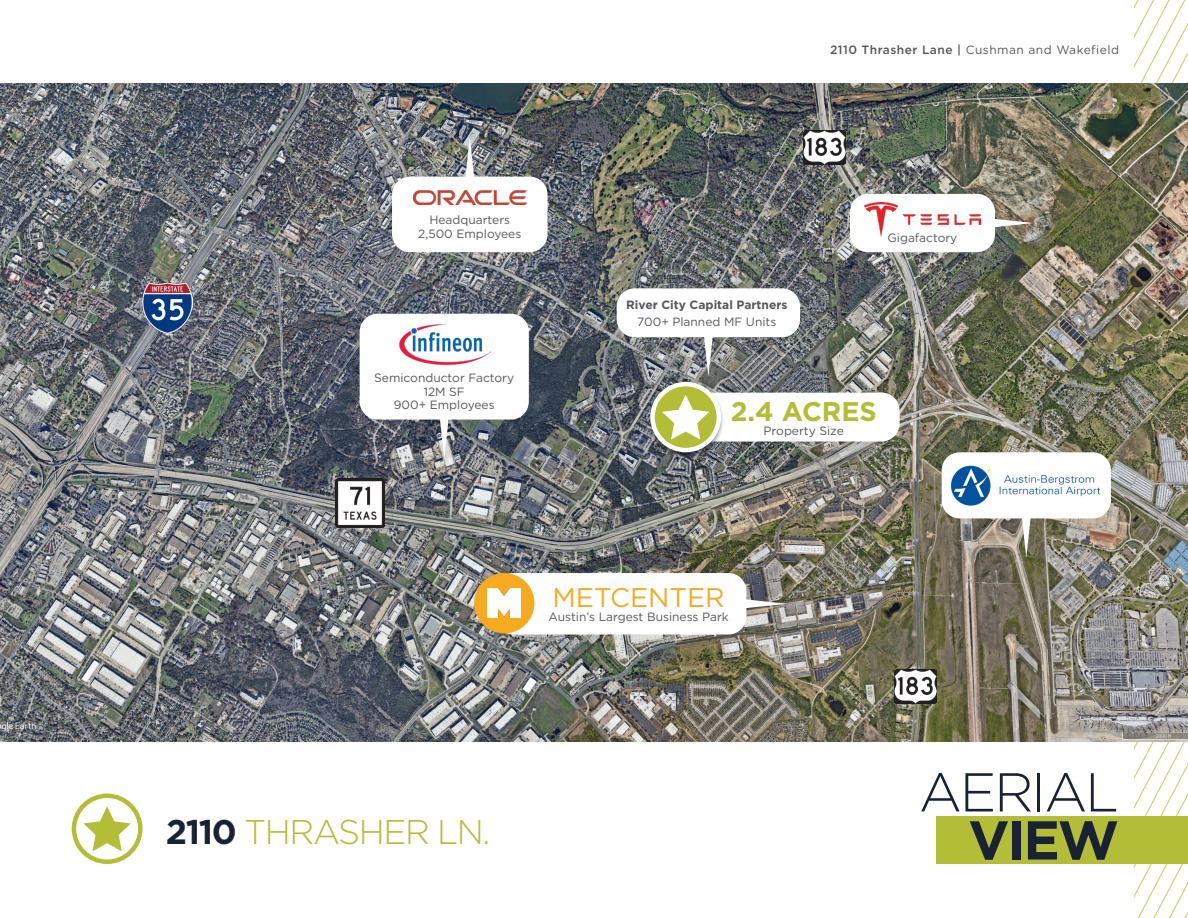
<style>
.page{position:relative;width:1188px;height:918px;background:#fff}
.page>*{position:absolute;margin:0;border:0;box-sizing:border-box;transform-origin:0 0}
.t1{font:300 54.6px "Gotham";letter-spacing:-.04em;color:#192234}
.t2{font:700 54.6px "Gotham";color:#192234}
.t3{font:300 34.2px "Gotham";letter-spacing:-.04em;color:#b3bd35}
.t4{font:27px "Gotham";color:#f7ab21}
.t5{font:700 27px "Gotham";color:#b3bd35}
.t6{font:12px "Gotham";color:#55575a}
.t7{font:12px "Gotham";letter-spacing:.04em;color:#55575a}
.t8{font:700 12px "Gotham";color:#55575a}
.s1{font-weight:500}
.s2{font-weight:700;color:#192234}
</style>
<div class="page">
<svg style="left:1134px;top:0;width:54px;height:918px"></svg>
<div style="left:937px;top:817px;width:251px;height:47px;background:#b3bd35"></div>
<img style="left:0;top:84px;width:1188px;height:657px">
<div style="left:392px;top:177px;width:156px;height:75px;background:#fff;border-radius:18px"></div>
<svg style="left:465px;top:137px;width:10px;height:40px"></svg>
<img style="left:413px;top:190px;width:113px;height:15px">
<div style="left:360px;top:314px;width:169px;height:106px;background:#fff;border-radius:18px"></div>
<svg style="left:440px;top:419px;width:9px;height:40px"></svg>
<img style="left:399px;top:325px;width:92px;height:40px">
<div style="left:850px;top:194px;width:145px;height:58px;background:#fff;border-radius:18px"></div>
<svg style="left:995px;top:218px;width:38px;height:10px"></svg>
<img style="left:865px;top:203px;width:115px;height:33px">
<div style="left:495px;top:573px;width:251px;height:61px;background:#fff;border-radius:18px"></div>
<svg style="left:746px;top:599px;width:40px;height:9px"></svg>
<div style="left:474px;top:573px;width:60px;height:60px;background:#f6aa20;border-radius:50%"></div>
<img style="left:488px;top:589px;width:33px;height:29px">
<div style="left:617px;top:288px;width:183px;height:49px;background:#fff;border-radius:18px"></div>
<svg style="left:704px;top:337px;width:9px;height:40px"></svg>
<div style="left:942px;top:452px;width:169px;height:66px;background:#fff;border-radius:18px"></div>
<svg style="left:1022px;top:518px;width:9px;height:40px"></svg>
<div style="left:686px;top:393px;width:214px;height:49px;background:#fff;border-radius:18px"></div>
<div style="left:647px;top:382px;width:78px;height:77px;background:#231f20;opacity:.42"></div>
<svg style="left:652px;top:384px;width:67px;height:66px"></svg>
<div style="left:650px;top:382px;width:71px;height:70px;border:4px solid #fff;border-radius:50%"></div>
<svg style="left:662px;top:395px;width:47px;height:45px"></svg>
<img style="left:143px;top:283px;width:50px;height:50px">
<img style="left:335px;top:478px;width:49px;height:49px">
<img style="left:804px;top:131px;width:42px;height:33px">
<img style="left:895px;top:670px;width:42px;height:33px">
<img style="left:951px;top:465px;width:150px;height:41px">
<svg style="left:74px;top:796px;width:66px;height:66px"></svg>
<div style="left:72px;top:794px;width:71px;height:70px;border:4px solid #b3bd35;border-radius:50%"></div>
<svg style="left:83px;top:806px;width:48px;height:45px"></svg>
<p class="t7" style="left:830px;top:42px;width:290px"><span class="s1">2110 Thrasher Lane |</span> Cushman and Wakefield</p>
<p class="t6" style="left:429px;top:212px;width:82px">Headquarters</p>
<p class="t6" style="left:418px;top:226px;width:105px">2,500 Employees</p>
<p class="t6" style="left:374px;top:371px;width:142px">Semiconductor Factory</p>
<p class="t6" style="left:424px;top:384px;width:43px">12M SF</p>
<p class="t6" style="left:394px;top:398px;width:102px">900+ Employees</p>
<p class="t8" style="left:626px;top:297px;width:163px">River City Capital Partners</p>
<p class="t6" style="left:637px;top:314px;width:141px">700+ Planned MF Units</p>
<p class="t6" style="left:888px;top:230px;width:71px">Gigafactory</p>
<p class="t5" style="left:731px;top:393px;width:148px">2.4 ACRES</p>
<p class="t6" style="left:764px;top:423px;width:82px">Property Size</p>
<p class="t4" style="left:553px;top:580px;width:174px">METCENTER</p>
<p class="t6" style="left:549px;top:609px;width:182px">Austin’s Largest Business Park</p>
<p class="t3" style="left:166px;top:810px;width:326px"><span class="s2">2110</span> THRASHER LN.</p>
<p class="t1" style="left:919px;top:758px;width:202px">AERIAL</p>
<p class="t2" style="left:968px;top:804px;width:152px">VIEW</p>
</div>
